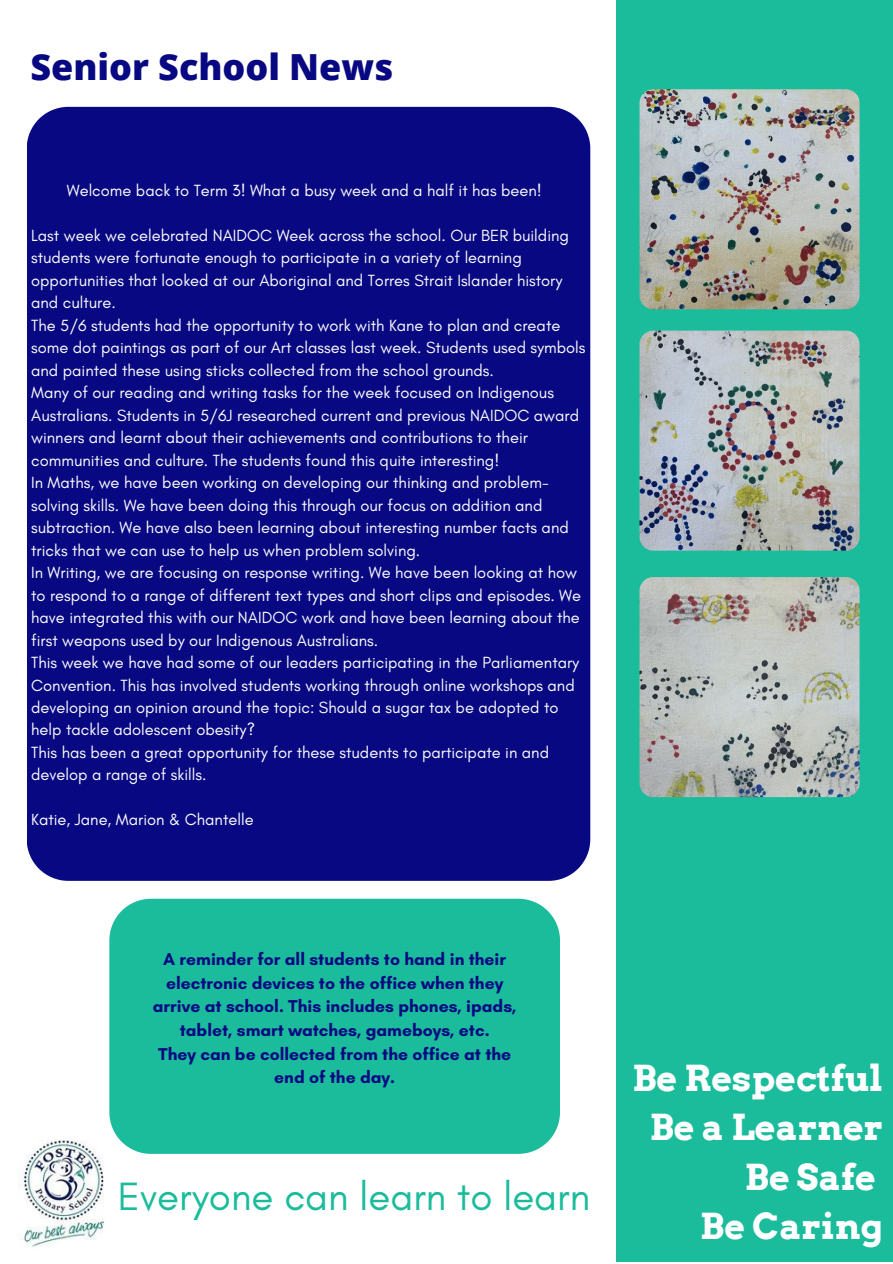
<style>
.page{position:relative;width:893px;height:1264px;background:#fff}
.page>*{position:absolute;margin:0;border:0;box-sizing:border-box;transform-origin:0 0}
.t1{font:40.2px "Glacial Indifference";color:#1bbc9b}
.t2{font:800 36px "Open Sans";color:#080982}
.t3{font:700 35.85px/49.2px "Arvo";color:#fff;text-align:right}
.t4{font:700 17.55px/23.5px "Glacial Indifference";color:#080982;text-align:center}
.t5{font:16.5px/22.5px "Glacial Indifference";color:#fdfdfd}
</style>
<div class="page">
<div style="left:616px;top:0;width:276px;height:1261px;background:#1bbc9b"></div>
<div style="left:27px;top:107px;width:563px;height:773px;background:#080982"></div>
<img style="left:639px;top:330px;width:220px;height:220px;border-radius:14px">
<img style="left:639px;top:89px;width:220px;height:220px;border-radius:14px">
<img style="left:18px;top:1140px;width:86px;height:107px">
<img style="left:639px;top:577px;width:220px;height:220px;border-radius:14px">
<div style="left:109px;top:898px;width:451px;height:255px;background:#1bbc9b"></div>
<h2 class="t2" style="left:30px;top:42px;width:364px">Senior School News</h2>
<p class="t5" style="left:67px;top:179px;width:476px">Welcome back to Term 3! What a busy week and a half it has been!</p>
<p class="t5" style="left:31px;top:224px;width:555px">Last week we celebrated NAIDOC Week across the school. Our BER building students were fortunate enough to participate in a variety of learning opportunities that looked at our Aboriginal and Torres Strait Islander history and culture.<br>The 5/6 students had the opportunity to work with Kane to plan and create some dot paintings as part of our Art classes last week. Students used symbols and painted these using sticks collected from the school grounds.<br>Many of our reading and writing tasks for the week focused on Indigenous Australians. Students in 5/6J researched current and previous NAIDOC award winners and learnt about their achievements and contributions to their communities and culture. The students found this quite interesting!<br>In Maths, we have been working on developing our thinking and problem&shy;solving skills. We have been doing this through our focus on addition and subtraction. We have also been learning about interesting number facts and tricks that we can use to help us when problem solving.<br>In Writing, we are focusing on response writing. We have been looking at how to respond to a range of different text types and short clips and episodes. We have integrated this with our NAIDOC work and have been learning about the first weapons used by our Indigenous Australians.<br>This week we have had some of our leaders participating in the Parliamentary Convention. This has involved students working through online workshops and developing an opinion around the topic: Should a sugar tax be adopted to help tackle adolescent obesity?<br>This has been a great opportunity for these students to participate in and develop a range of skills.</p>
<p class="t5" style="left:31px;top:808px;width:224px">Katie, Jane, Marion &amp; Chantelle</p>
<p class="t4" style="left:153px;top:947px;width:365px">A reminder for all students to hand in their electronic devices to the office when they arrive at school. This includes phones, ipads, tablet, smart watches, gameboys, etc.<br>They can be collected from the office at the end of the day.</p>
<h1 class="t1" style="left:118px;top:1172px;width:474px">Everyone can learn to learn</h1>
<h3 class="t3" style="left:632px;top:1053px;width:252px">Be Respectful<br>Be a Learner<br>Be Safe<br>Be Caring</h3>
</div>
